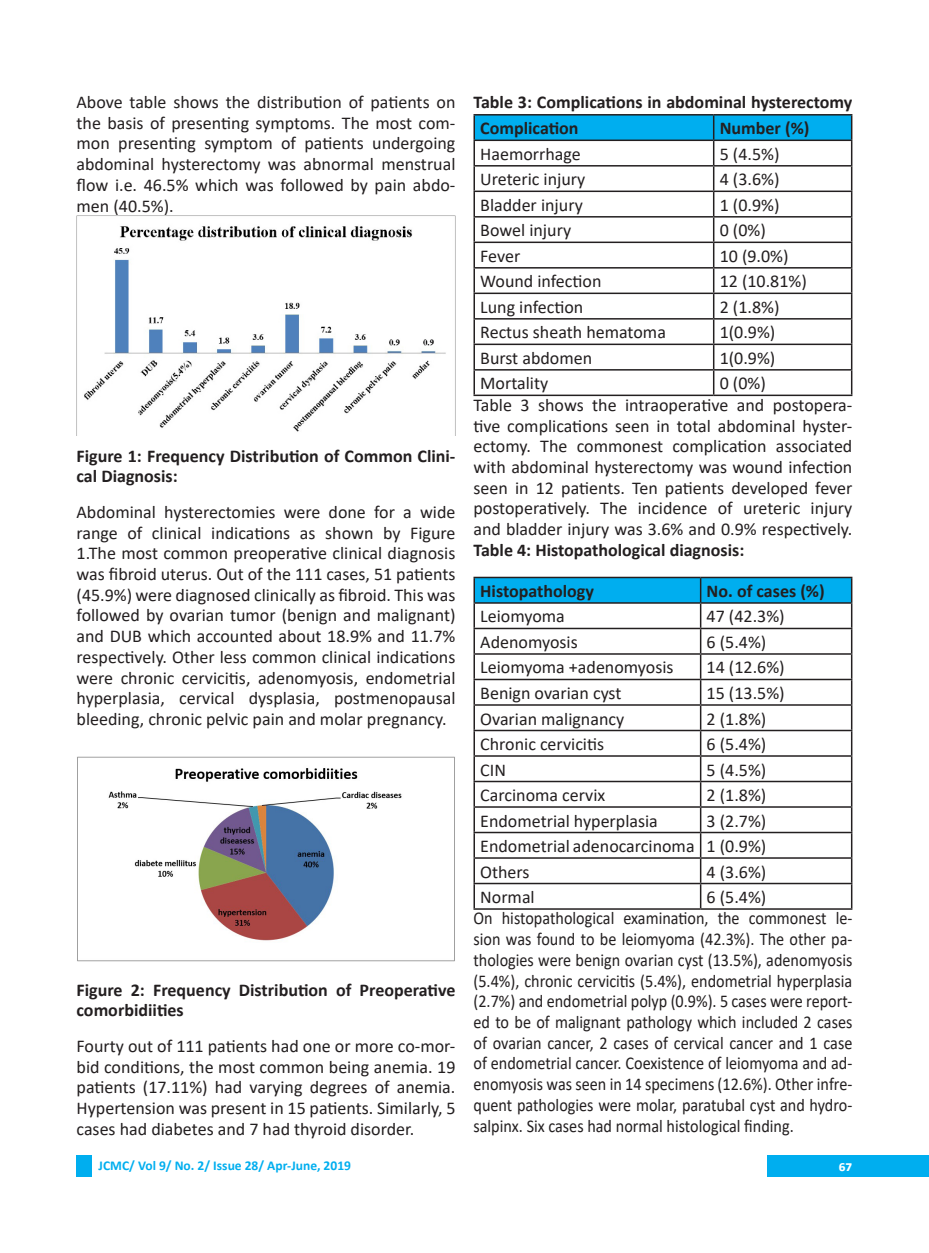
<style>
.page{position:relative;width:929px;height:1253px;background:#fff}
.page>*{position:absolute;margin:0;border:0;box-sizing:border-box;transform-origin:0 0}
.t1{font:18px/20.7px "Calibri";color:#231f20;text-align:justify}
.t2{font:18px/20.7px "Calibri";color:#231f20;text-align:justify;scale:.9 1}
.t3{font:700 18px/20.7px "Calibri";color:#231f20}
.t4{font:700 15px "Calibri";color:#fff}
.t5{font:700 13.5px "Calibri";color:#00aeef}
.s1{font-weight:700}
</style>
<div class="page">
<div style="left:767px;top:1155px;width:162px;height:21px;background:#00aeef"></div>
<div style="left:77px;top:1155px;width:15px;height:21px;background:#00aeef"></div>
<img style="left:77px;top:216px;width:378px;height:216px">
<img style="left:77px;top:756px;width:378px;height:205px">
<hr style="left:473px;top:114px;width:241px;height:2px;background:#231f20">
<hr style="left:473px;top:116px;width:2px;height:24px;background:#231f20">
<hr style="left:714px;top:114px;width:138px;height:2px;background:#231f20">
<hr style="left:473px;top:140px;width:241px;height:1px;background:#231f20">
<hr style="left:473px;top:141px;width:2px;height:24px;background:#231f20">
<hr style="left:473px;top:165px;width:241px;height:2px;background:#231f20">
<hr style="left:473px;top:167px;width:2px;height:24px;background:#231f20">
<hr style="left:473px;top:191px;width:241px;height:1px;background:#231f20">
<hr style="left:473px;top:192px;width:2px;height:24px;background:#231f20">
<hr style="left:473px;top:216px;width:241px;height:2px;background:#231f20">
<hr style="left:473px;top:218px;width:2px;height:24px;background:#231f20">
<hr style="left:473px;top:242px;width:241px;height:1px;background:#231f20">
<hr style="left:473px;top:243px;width:2px;height:24px;background:#231f20">
<hr style="left:473px;top:267px;width:241px;height:2px;background:#231f20">
<hr style="left:473px;top:269px;width:2px;height:24px;background:#231f20">
<hr style="left:473px;top:293px;width:241px;height:1px;background:#231f20">
<hr style="left:473px;top:294px;width:2px;height:24px;background:#231f20">
<hr style="left:473px;top:318px;width:241px;height:2px;background:#231f20">
<hr style="left:473px;top:320px;width:2px;height:24px;background:#231f20">
<hr style="left:473px;top:344px;width:241px;height:1px;background:#231f20">
<hr style="left:473px;top:345px;width:2px;height:24px;background:#231f20">
<hr style="left:473px;top:369px;width:241px;height:2px;background:#231f20">
<hr style="left:473px;top:371px;width:2px;height:24px;background:#231f20">
<svg style="left:474px;top:115px;width:378px;height:280px"></svg>
<hr style="left:473px;top:395px;width:241px;height:1px;background:#231f20">
<hr style="left:714px;top:395px;width:138px;height:1px;background:#231f20">
<hr style="left:473px;top:577px;width:228px;height:1px;background:#231f20">
<hr style="left:473px;top:578px;width:2px;height:24px;background:#231f20">
<hr style="left:473px;top:602px;width:228px;height:2px;background:#231f20">
<hr style="left:473px;top:604px;width:2px;height:24px;background:#231f20">
<hr style="left:473px;top:628px;width:228px;height:1px;background:#231f20">
<hr style="left:473px;top:629px;width:2px;height:24px;background:#231f20">
<hr style="left:473px;top:653px;width:228px;height:2px;background:#231f20">
<hr style="left:473px;top:655px;width:2px;height:24px;background:#231f20">
<hr style="left:473px;top:679px;width:228px;height:1px;background:#231f20">
<hr style="left:473px;top:680px;width:2px;height:24px;background:#231f20">
<hr style="left:473px;top:704px;width:228px;height:2px;background:#231f20">
<hr style="left:473px;top:706px;width:2px;height:24px;background:#231f20">
<hr style="left:473px;top:730px;width:228px;height:1px;background:#231f20">
<hr style="left:473px;top:731px;width:2px;height:24px;background:#231f20">
<hr style="left:473px;top:755px;width:228px;height:2px;background:#231f20">
<hr style="left:473px;top:757px;width:2px;height:24px;background:#231f20">
<hr style="left:473px;top:781px;width:228px;height:1px;background:#231f20">
<hr style="left:473px;top:782px;width:2px;height:24px;background:#231f20">
<hr style="left:473px;top:806px;width:228px;height:2px;background:#231f20">
<hr style="left:473px;top:808px;width:2px;height:24px;background:#231f20">
<hr style="left:473px;top:832px;width:228px;height:1px;background:#231f20">
<hr style="left:473px;top:833px;width:2px;height:24px;background:#231f20">
<hr style="left:473px;top:857px;width:228px;height:2px;background:#231f20">
<hr style="left:473px;top:859px;width:2px;height:24px;background:#231f20">
<hr style="left:473px;top:883px;width:228px;height:1px;background:#231f20">
<hr style="left:473px;top:884px;width:2px;height:24px;background:#231f20">
<svg style="left:474px;top:577px;width:378px;height:331px"></svg>
<hr style="left:473px;top:908px;width:228px;height:2px;background:#231f20">
<hr style="left:701px;top:908px;width:151px;height:2px;background:#231f20">
<p class="t1" style="left:77px;top:91px;width:380px">Above table shows the distribution of patients on the basis of presenting symptoms. The most com&shy;mon presenting symptom of patients undergoing abdominal hysterectomy was abnormal menstrual flow i.e. 46.5% which was followed by pain abdo&shy;men (40.5%).</p>
<p class="t3" style="left:77px;top:445px;width:380px">Figure 1: Frequency Distribution of Common Clini&shy;cal Diagnosis:</p>
<p class="t1" style="left:77px;top:501px;width:380px">Abdominal hysterectomies were done for a wide range of clinical indications as shown by Figure 1.The most common preoperative clinical diagnosis was fibroid uterus. Out of the 111 cases, 51 patients (45.9%) were diagnosed clinically as fibroid. This was followed by ovarian tumor (benign and malignant) and DUB which accounted about 18.9% and 11.7% respectively. Other less common clinical indications were chronic cervicitis, adenomyosis, endometrial hyperplasia, cervical dysplasia, postmenopausal bleeding, chronic pelvic pain and molar pregnancy.</p>
<p class="t3" style="left:77px;top:979px;width:380px">Figure 2: Frequency Distribution of Preoperative comorbidiities</p>
<p class="t1" style="left:77px;top:1035px;width:380px">Fourty out of 111 patients had one or more co-mor&shy;bid conditions, the most common being anemia. 19 patients (17.11%) had varying degrees of anemia.<br>Hypertension was present in 15 patients. Similarly, 5 cases had diabetes and 7 had thyroid disorder.</p>
<p class="t3" style="left:473px;top:91px;width:380px">Table 3: Complications in abdominal hysterectomy</p>
<p class="t3" style="left:480px;top:118px;width:100px">Complication</p>
<p class="t3" style="left:720px;top:118px;width:91px">Number (%)</p>
<p class="t1" style="left:480px;top:143px;width:102px">Haemorrhage</p>
<p class="t1" style="left:720px;top:143px;width:61px">5 (4.5%)</p>
<p class="t1" style="left:480px;top:169px;width:107px">Ureteric injury</p>
<p class="t1" style="left:720px;top:169px;width:61px">4 (3.6%)</p>
<p class="t1" style="left:480px;top:194px;width:104px">Bladder injury</p>
<p class="t1" style="left:720px;top:194px;width:61px">1 (0.9%)</p>
<p class="t1" style="left:480px;top:220px;width:92px">Bowel injury</p>
<p class="t1" style="left:720px;top:220px;width:48px">0 (0%)</p>
<p class="t1" style="left:480px;top:245px;width:42px">Fever</p>
<p class="t1" style="left:720px;top:245px;width:70px">10 (9.0%)</p>
<p class="t1" style="left:480px;top:271px;width:123px">Wound infection</p>
<p class="t1" style="left:720px;top:271px;width:89px">12 (10.81%)</p>
<p class="t1" style="left:480px;top:296px;width:105px">Lung infection</p>
<p class="t1" style="left:720px;top:296px;width:61px">2 (1.8%)</p>
<p class="t1" style="left:480px;top:322px;width:187px">Rectus sheath hematoma</p>
<p class="t1" style="left:720px;top:322px;width:57px">1(0.9%)</p>
<p class="t1" style="left:480px;top:347px;width:113px">Burst abdomen</p>
<p class="t1" style="left:720px;top:347px;width:57px">1(0.9%)</p>
<p class="t1" style="left:480px;top:373px;width:70px">Mortality</p>
<p class="t1" style="left:720px;top:373px;width:48px">0 (0%)</p>
<p class="t1" style="left:473px;top:394px;width:380px">Table 3 shows the intraoperative and postopera&shy;tive complications seen in total abdominal hyster&shy;ectomy. The commonest complication associated with abdominal hysterectomy was wound infection seen in 12 patients. Ten patients developed fever postoperatively. The incidence of ureteric injury and bladder injury was 3.6% and 0.9% respectively.<br><span class="s1">Table 4: Histopathological diagnosis:</span></p>
<p class="t3" style="left:480px;top:580px;width:115px">Histopathology</p>
<p class="t3" style="left:707px;top:580px;width:120px">No. of cases (%)</p>
<p class="t1" style="left:480px;top:606px;width:86px">Leiomyoma</p>
<p class="t1" style="left:707px;top:606px;width:80px">47 (42.3%)</p>
<p class="t1" style="left:480px;top:631px;width:99px">Adenomyosis</p>
<p class="t1" style="left:707px;top:631px;width:61px">6 (5.4%)</p>
<p class="t1" style="left:480px;top:657px;width:195px">Leiomyoma +adenomyosis</p>
<p class="t1" style="left:707px;top:657px;width:80px">14 (12.6%)</p>
<p class="t1" style="left:480px;top:682px;width:143px">Benign ovarian cyst</p>
<p class="t1" style="left:707px;top:682px;width:80px">15 (13.5%)</p>
<p class="t1" style="left:480px;top:708px;width:145px">Ovarian malignancy</p>
<p class="t1" style="left:707px;top:708px;width:61px">2 (1.8%)</p>
<p class="t1" style="left:480px;top:733px;width:125px">Chronic cervicitis</p>
<p class="t1" style="left:707px;top:733px;width:61px">6 (5.4%)</p>
<p class="t1" style="left:480px;top:759px;width:27px">CIN</p>
<p class="t1" style="left:707px;top:759px;width:61px">5 (4.5%)</p>
<p class="t1" style="left:480px;top:784px;width:127px">Carcinoma cervix</p>
<p class="t1" style="left:707px;top:784px;width:61px">2 (1.8%)</p>
<p class="t1" style="left:480px;top:810px;width:179px">Endometrial hyperplasia</p>
<p class="t1" style="left:707px;top:810px;width:61px">3 (2.7%)</p>
<p class="t1" style="left:480px;top:835px;width:216px">Endometrial adenocarcinoma</p>
<p class="t1" style="left:707px;top:835px;width:61px">1 (0.9%)</p>
<p class="t1" style="left:480px;top:861px;width:51px">Others</p>
<p class="t1" style="left:707px;top:861px;width:61px">4 (3.6%)</p>
<p class="t1" style="left:480px;top:886px;width:56px">Normal</p>
<p class="t1" style="left:707px;top:886px;width:61px">6 (5.4%)</p>
<p class="t2" style="left:473px;top:908px;width:422px">On histopathological examination, the commonest le&shy;sion was found to be leiomyoma (42.3%). The other pa&shy;thologies were benign ovarian cyst (13.5%), adenomyosis (5.4%), chronic cervicitis (5.4%), endometrial hyperplasia (2.7%) and endometrial polyp (0.9%). 5 cases were report&shy;ed to be of malignant pathology which included 2 cases of ovarian cancer, 2 cases of cervical cancer and 1 case of endometrial cancer. Coexistence of leiomyoma and ad&shy;enomyosis was seen in 14 specimens (12.6%). Other infre&shy;quent pathologies were molar, paratubal cyst and hydro&shy;salpinx. Six cases had normal histological finding.</p>
<p class="t5" style="left:99px;top:1156px;width:254px">JCMC/ Vol 9/ No. 2/ Issue 28/ Apr-June, 2019</p>
<p class="t4" style="left:839px;top:1156px;width:15px">67</p>
</div>
